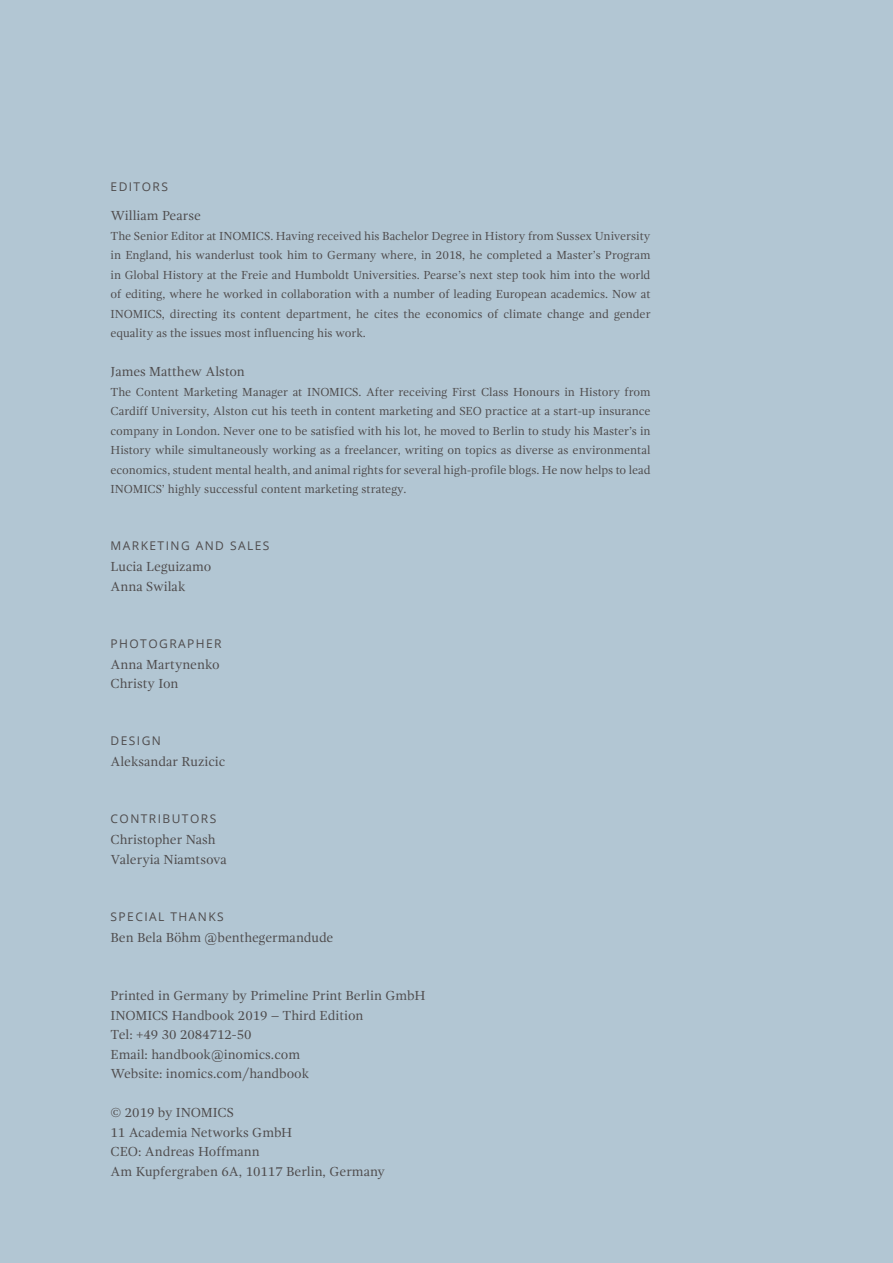
<style>
.page{position:relative;width:893px;height:1263px;background:#b2c6d3}
.page>*{position:absolute;margin:0;border:0;box-sizing:border-box;transform-origin:0 0}
.t1{font:13.5px/19.5px "Gandhi Serif";color:#4e4b4c}
.t2{font:12px/19.5px "Gandhi Serif";color:#4e4b4c;text-align:justify}
.t3{font:12px "Open Sans";letter-spacing:.12em;color:#4e4b4c}
</style>
<div class="page">
<p class="t3" style="left:111px;top:178px;width:59px">EDITORS</p>
<p class="t1" style="left:111px;top:206px;width:92px">William Pearse</p>
<p class="t2" style="left:111px;top:226px;width:542px">The Senior Editor at INOMICS. Having received his Bachelor Degree in History from Sussex University in England, his wanderlust took him to Germany where, in 2018, he completed a Master’s Program in Global History at the Freie and Humboldt Universities. Pearse’s next step took him into the world of editing, where he worked in collaboration with a number of leading European academics. Now at INOMICS, directing its content department, he cites the economics of climate change and gender equality as the issues most influencing his work.</p>
<p class="t1" style="left:111px;top:362px;width:136px">James Matthew Alston</p>
<p class="t2" style="left:111px;top:382px;width:542px">The Content Marketing Manager at INOMICS. After receiving First Class Honours in History from Cardiff University, Alston cut his teeth in content marketing and SEO practice at a start-up insurance company in London. Never one to be satisfied with his lot, he moved to Berlin to study his Master’s in History while simultaneously working as a freelancer, writing on topics as diverse as environmental economics, student mental health, and animal rights for several high-profile blogs. He now helps to lead INOMICS’ highly successful content marketing strategy.</p>
<p class="t3" style="left:111px;top:538px;width:160px">MARKETING AND SALES</p>
<p class="t1" style="left:111px;top:557px;width:102px">Lucia Leguizamo<br>Anna Swilak</p>
<p class="t3" style="left:111px;top:635px;width:113px">PHOTOGRAPHER</p>
<p class="t1" style="left:111px;top:654px;width:111px">Anna Martynenko<br>Christy Ion</p>
<p class="t3" style="left:111px;top:733px;width:52px">DESIGN</p>
<p class="t1" style="left:111px;top:752px;width:116px">Aleksandar Ruzicic</p>
<p class="t3" style="left:111px;top:811px;width:107px">CONTRIBUTORS</p>
<p class="t1" style="left:111px;top:830px;width:118px">Christopher Nash<br>Valeryia Niamtsova</p>
<p class="t3" style="left:111px;top:908px;width:9px">SPEC</p>
<p class="t3" style="left:144px;top:908px;width:81px">IAL THANKS</p>
<p class="t1" style="left:111px;top:927px;width:224px">Ben Bela Böhm @benthegermandude</p>
<p class="t1" style="left:111px;top:986px;width:316px">Printed in Germany by Primeline Print Berlin GmbH INOMICS Handbook 2019 – Third Edition<br>Tel: +49 30 2084712-50<br>Email: handbook@inomics.com<br>Website: inomics.com/handbook</p>
<p class="t1" style="left:111px;top:1103px;width:276px">© 2019 by INOMICS<br>11 Academia Networks GmbH<br>CEO: Andreas Hoffmann<br>Am Kupfergraben 6A, 10117 Berlin, Germany</p>
</div>
